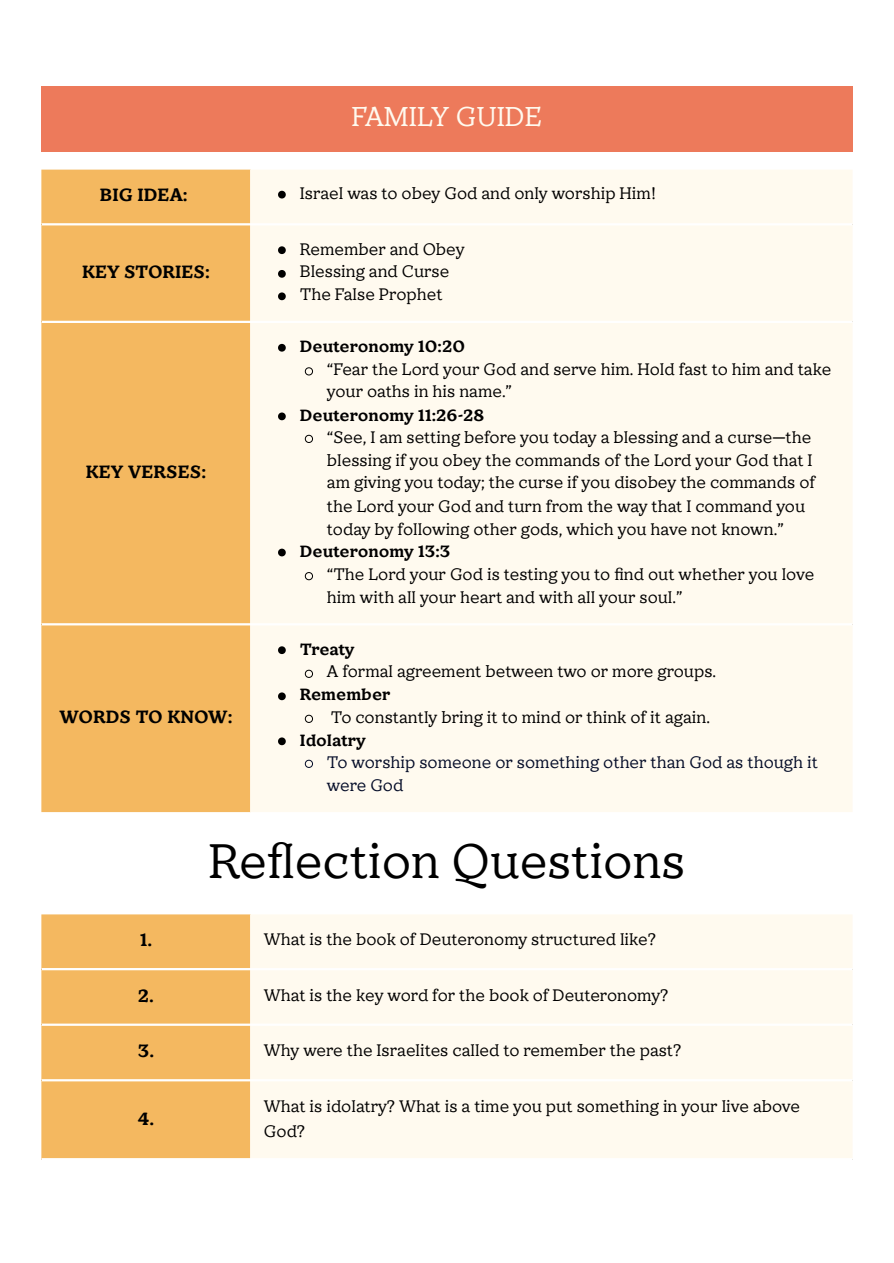
<style>
.page{position:relative;width:894px;height:1263px;background:#fff}
.page>*{position:absolute;margin:0;border:0;box-sizing:border-box;transform-origin:0 0}
.t1{font:48px "TT Phobos";color:#000}
.t2{font:27px "TT Phobos";color:#fffaef}
.t3{font:700 18px "TT Phobos";color:#000}
.t4{font:16.5px/22.8px "TT Phobos";color:#000}
.t5{font:700 16.5px "TT Phobos";color:#000}
.t6{font:16.5px/22.5px "TT Phobos";color:#040c28}
</style>
<div class="page">
<div style="left:42px;top:87px;width:810px;height:65px;background:#ed7a5b"></div>
<div style="left:42px;top:170px;width:208px;height:642px;background:#f4b860"></div>
<div style="left:250px;top:170px;width:602px;height:642px;background:#fffaef"></div>
<svg style="left:278px;top:191px;width:8px;height:7px"></svg>
<svg style="left:278px;top:246px;width:8px;height:8px"></svg>
<svg style="left:278px;top:270px;width:8px;height:8px"></svg>
<svg style="left:278px;top:292px;width:8px;height:8px"></svg>
<svg style="left:278px;top:344px;width:8px;height:8px"></svg>
<svg style="left:304px;top:367px;width:9px;height:9px"></svg>
<svg style="left:278px;top:412px;width:8px;height:8px"></svg>
<svg style="left:304px;top:435px;width:9px;height:8px"></svg>
<svg style="left:278px;top:549px;width:8px;height:7px"></svg>
<svg style="left:304px;top:572px;width:9px;height:8px"></svg>
<svg style="left:278px;top:646px;width:8px;height:8px"></svg>
<svg style="left:304px;top:669px;width:9px;height:9px"></svg>
<svg style="left:278px;top:692px;width:8px;height:8px"></svg>
<svg style="left:304px;top:714px;width:9px;height:9px"></svg>
<svg style="left:278px;top:737px;width:8px;height:8px"></svg>
<svg style="left:304px;top:759px;width:9px;height:9px"></svg>
<hr style="left:42px;top:223px;width:810px;height:2px;background:#fff">
<hr style="left:42px;top:321px;width:810px;height:2px;background:#fff">
<hr style="left:42px;top:623px;width:810px;height:2px;background:#fff">
<div style="left:42px;top:915px;width:208px;height:243px;background:#f4b860"></div>
<div style="left:250px;top:915px;width:602px;height:243px;background:#fffaef"></div>
<hr style="left:42px;top:968px;width:810px;height:2px;background:#fff">
<hr style="left:42px;top:1024px;width:810px;height:2px;background:#fff">
<hr style="left:42px;top:1079px;width:810px;height:2px;background:#fff">
<p class="t2" style="left:351px;top:100px;width:192px">FAMILY GUIDE</p>
<p class="t3" style="left:100px;top:184px;width:89px">BIG IDEA:</p>
<p class="t4" style="left:300px;top:182px;width:357px">Israel was to obey God and only worship Him!</p>
<p class="t3" style="left:82px;top:261px;width:129px">KEY STORIES:</p>
<p class="t3" style="left:86px;top:461px;width:122px">KEY VERSES:</p>
<p class="t3" style="left:59px;top:706px;width:174px">WORDS TO KNOW:</p>
<p class="t4" style="left:300px;top:238px;width:166px">Remember and Obey</p>
<p class="t4" style="left:300px;top:261px;width:151px">Blessing and Curse</p>
<p class="t4" style="left:300px;top:283px;width:144px">The False Prophet</p>
<p class="t5" style="left:300px;top:337px;width:166px">Deuteronomy 10:20</p>
<p class="t4" style="left:327px;top:358px;width:506px">“Fear the Lord your God and serve him. Hold fast to him and take your oaths in his name.”</p>
<p class="t5" style="left:300px;top:405px;width:186px">Deuteronomy 11:26-28</p>
<p class="t4" style="left:327px;top:427px;width:489px">“See, I am setting before you today a blessing and a curse—the blessing if you obey the commands of the Lord your God that I am giving you today; the curse if you disobey the commands of the Lord your God and turn from the way that I command you today by following other gods, which you have not known.”</p>
<p class="t5" style="left:300px;top:541px;width:152px">Deuteronomy 13:3</p>
<p class="t4" style="left:327px;top:562px;width:488px;line-height:23.7px">“The Lord your God is testing you to find out whether you love him with all your heart and with all your soul.”</p>
<p class="t5" style="left:300px;top:639px;width:56px">Treaty</p>
<p class="t4" style="left:327px;top:660px;width:391px">A formal agreement between two or more groups.</p>
<p class="t5" style="left:300px;top:684px;width:92px">Remember</p>
<p class="t4" style="left:331px;top:707px;width:380px">To constantly bring it to mind or think of it again.</p>
<p class="t5" style="left:300px;top:730px;width:67px">Idolatry</p>
<p class="t6" style="left:327px;top:752px;width:492px">To worship someone or something other than God as though it were God</p>
<p class="t1" style="left:208px;top:832px;width:478px">Reflection Questions</p>
<p class="t3" style="left:140px;top:929px;width:14px">1.</p>
<p class="t4" style="left:264px;top:928px;width:393px">What is the book of Deuteronomy structured like?</p>
<p class="t3" style="left:138px;top:985px;width:18px">2.</p>
<p class="t4" style="left:264px;top:984px;width:406px">What is the key word for the book of Deuteronomy?</p>
<p class="t3" style="left:138px;top:1040px;width:18px">3.</p>
<p class="t4" style="left:264px;top:1039px;width:419px">Why were the Israelites called to remember the past?</p>
<p class="t3" style="left:138px;top:1108px;width:18px">4.</p>
<p class="t4" style="left:264px;top:1094px;width:537px;line-height:24.8px">What is idolatry? What is a time you put something in your live above<br>God?</p>
</div>
